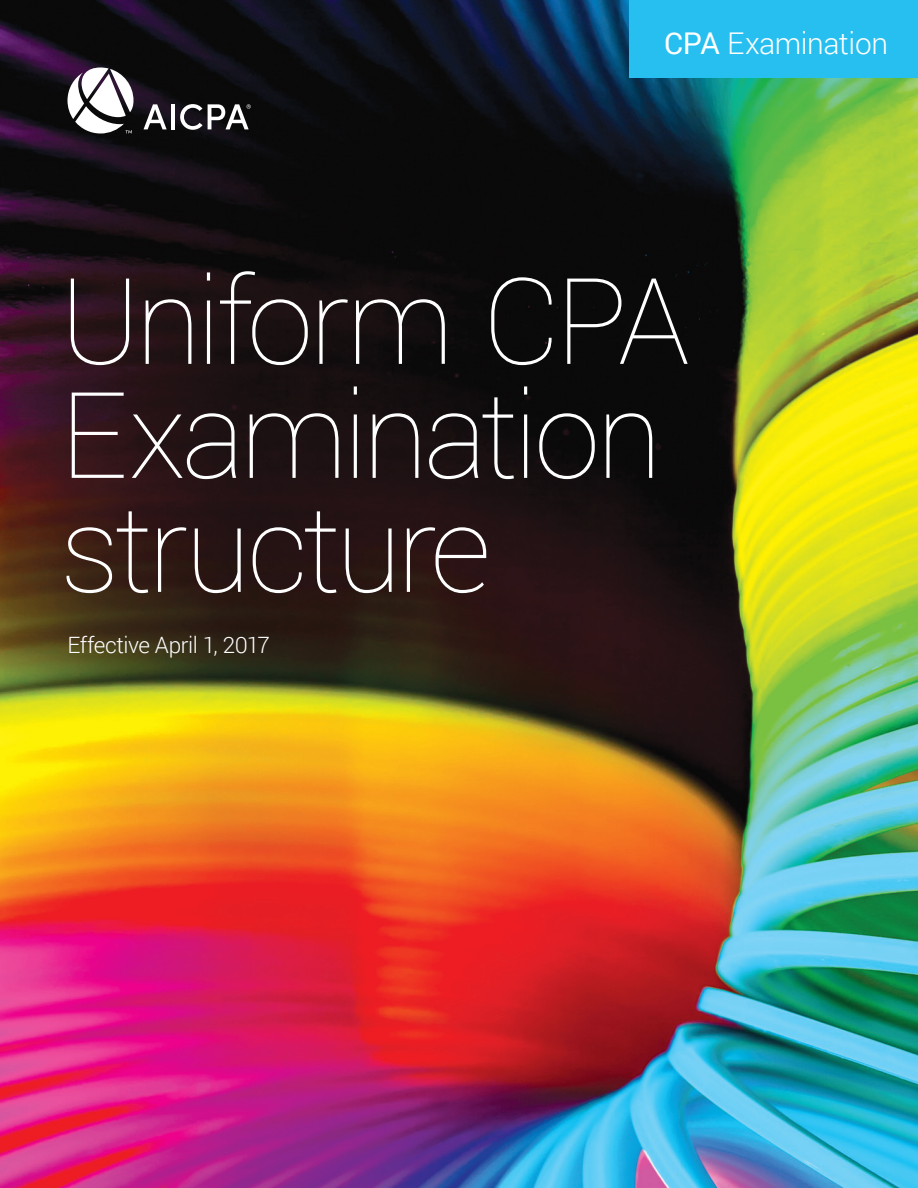
<style>
.page{position:relative;width:918px;height:1188px;background:#fff}
.page>*{position:absolute;margin:0;border:0;box-sizing:border-box;transform-origin:0 0}
.t1{font:100 120px/114px "Roboto";letter-spacing:-.04em;color:#fff}
.t2{font:300 30px "Roboto";letter-spacing:-.015em;color:#fff}
.t3{font:30px "Roboto";letter-spacing:-.045em;color:#fff}
.t4{font:300 22.5px "Roboto";letter-spacing:-.02em;color:#fff}
.s1{font-weight:300}
</style>
<div class="page">
<img style="left:0;top:0;width:918px;height:1188px">
<svg style="left:68px;top:68px;width:66px;height:66px"></svg>
<svg style="left:144px;top:104px;width:23px;height:25px"></svg>
<hr style="left:171px;top:104px;width:4px;height:25px;background:#fff">
<svg style="left:180px;top:104px;width:71px;height:26px"></svg>
<div style="left:630px;top:0;width:288px;height:78px;background:#26bff0"></div>
<p class="t2" style="left:727px;top:22px;width:163px">Examination</p>
<p class="t3" style="left:664px;top:22px;width:192px">CPACPA <span class="s1">Exam</span></p>
<p class="t1" style="left:60px;top:260px;width:631px">Uniform CPA<br>Examination structure</p>
<p class="t4" style="left:68px;top:630px;width:204px">Effective April 1, 2017</p>
</div>
